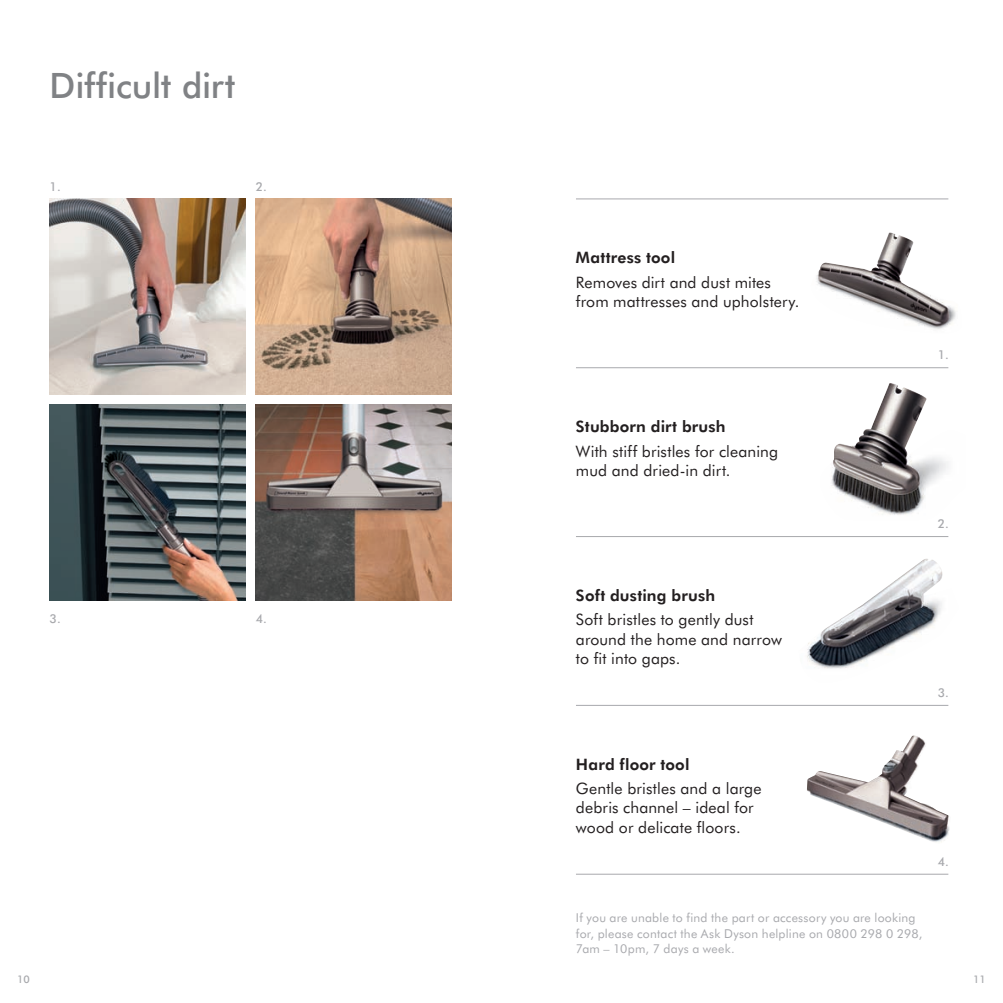
<style>
.page{position:relative;width:1003px;height:1003px;background:#fff}
.page>*{position:absolute;margin:0;border:0;box-sizing:border-box;transform-origin:0 0}
.t1{font:500 35px "Futura BT";letter-spacing:-.005em;color:#808285}
.t2{font:15.75px/19.2px "Futura BT";letter-spacing:.01em;color:#231f20}
.t3{font:800 15.75px "Futura BT";letter-spacing:.015em;color:#231f20}
.t4{font:12.25px/15.8px "Futura BT";letter-spacing:.02em;color:#a8a9ad}
.t5{font:500 12.25px "Futura BT";color:#a8a9ad}
.t6{font:500 10.5px "Futura BT";color:#a8a9ad}
</style>
<div class="page">
<hr style="left:575px;top:367px;width:372px;height:1px;background:#a8a9ad">
<hr style="left:575px;top:536px;width:372px;height:1px;background:#a8a9ad">
<hr style="left:575px;top:704px;width:372px;height:1px;background:#a8a9ad">
<hr style="left:575px;top:198px;width:372px;height:1px;background:#a8a9ad">
<hr style="left:575px;top:873px;width:372px;height:1px;background:#a8a9ad">
<img style="left:50px;top:198px;width:196px;height:196px">
<img style="left:50px;top:404px;width:196px;height:196px">
<img style="left:255px;top:198px;width:196px;height:196px">
<img style="left:255px;top:404px;width:196px;height:196px">
<img style="left:807px;top:558px;width:136px;height:111px">
<img style="left:831px;top:383px;width:117px;height:132px">
<img style="left:816px;top:232px;width:140px;height:97px">
<img style="left:807px;top:735px;width:143px;height:107px">
<h1 class="t1" style="left:50px;top:63px;width:187px">Difficult dirt</h1>
<p class="t5" style="left:50px;top:178px;width:13px">1.</p>
<p class="t5" style="left:255px;top:178px;width:13px">2.</p>
<p class="t5" style="left:50px;top:610px;width:13px">3.</p>
<p class="t5" style="left:255px;top:610px;width:13px">4.</p>
<p class="t3" style="left:575px;top:247px;width:101px">Mattress tool</p>
<p class="t2" style="left:575px;top:272px;width:225px">Removes dirt and dust mites from mattresses and upholstery.</p>
<p class="t5" style="left:937px;top:347px;width:13px">1.</p>
<p class="t3" style="left:575px;top:416px;width:151px">Stubborn dirt brush</p>
<p class="t2" style="left:575px;top:440px;width:203px">With stiff bristles for cleaning mud and dried-in dirt.</p>
<p class="t5" style="left:937px;top:516px;width:13px">2.</p>
<p class="t3" style="left:575px;top:584px;width:141px">Soft dusting brush</p>
<p class="t2" style="left:575px;top:609px;width:207px">Soft bristles to gently dust around the home and narrow to fit into gaps.</p>
<p class="t5" style="left:937px;top:684px;width:13px">3.</p>
<p class="t3" style="left:575px;top:753px;width:115px">Hard floor tool</p>
<p class="t2" style="left:575px;top:778px;width:187px">Gentle bristles and a large debris channel – ideal for wood or delicate floors.</p>
<p class="t5" style="left:937px;top:853px;width:13px">4.</p>
<p class="t4" style="left:575px;top:908px;width:348px">If you are unable to find the part or accessory you are looking for, please contact the Ask Dyson helpline on 0800 298 0 298,<br>7am – 10pm, 7 days a week.</p>
<p class="t6" style="left:17px;top:972px;width:14px">10</p>
<p class="t6" style="left:972px;top:972px;width:14px">11</p>
</div>
